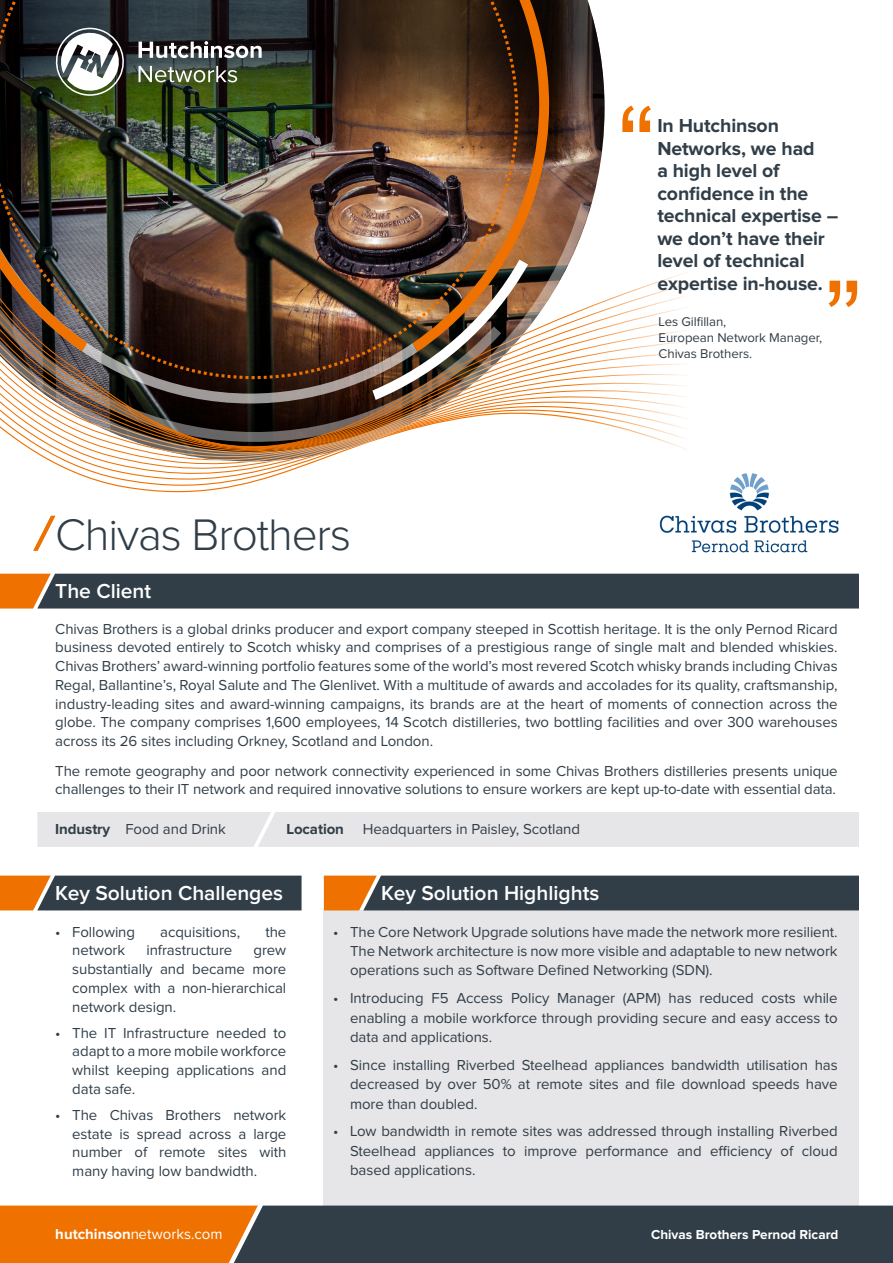
<style>
.page{position:relative;width:893px;height:1263px;background:#fff}
.page>*{position:absolute;margin:0;border:0;box-sizing:border-box;transform-origin:0 0}
.t1{font:300 45.75px "Proxima Nova";letter-spacing:-.025em;color:#313e48}
.t2{font:600 21px "Proxima Nova";color:#fff}
.t3{font:700 19.5px/22.5px "Proxima Nova";letter-spacing:-.005em;color:#313e48}
.t4{font:15px/18.8px "Proxima Nova";letter-spacing:-.005em;color:#313e48;text-align:justify}
.t5{font:15px "Proxima Nova";color:#fff}
.t6{font:700 15px "Proxima Nova";letter-spacing:-.005em;color:#313e48}
.t7{font:700 13.5px "Proxima Nova";color:#fff}
.t8{font:13.2px/16.2px "Proxima Nova";letter-spacing:-.005em;color:#313e48}
.t9{font:12px "Proxima Nova";color:#fff}
.s1{font-weight:700}
</style>
<div class="page">
<svg style="left:549px;top:0;width:56px;height:140px;background:#473a36"></svg>
<svg style="left:249px;top:140px;width:438px;height:310px"></svg>
<img style="left:0;top:204px;width:590px;height:289px">
<img style="left:251px;top:0;width:298px;height:352px">
<img style="left:0;top:114px;width:249px;height:237px">
<div style="left:324px;top:910px;width:535px;height:296px;background:#e6e5e7"></div>
<svg style="left:0;top:875px;width:302px;height:35px;background:#514a43"></svg>
<div style="left:37px;top:812px;width:822px;height:35px;background:#e6e5e7"></div>
<div style="left:0;top:574px;width:859px;height:34px;background:#313e48"></div>
<svg style="left:33px;top:516px;width:22px;height:35px"></svg>
<img style="left:659px;top:473px;width:180px;height:80px">
<svg style="left:0;top:1205px;width:893px;height:58px;background:#674e37"></svg>
<svg style="left:324px;top:875px;width:535px;height:35px;background:#454646"></svg>
<svg style="left:622px;top:106px;width:29px;height:26px"></svg>
<svg style="left:829px;top:281px;width:28px;height:26px"></svg>
<svg style="left:0;top:0;width:520px;height:114px;background:#3f3c2e"></svg>
<p class="t3" style="left:657px;top:115px;width:182px">In Hutchinson<br>Networks, we had<br>a high level of confidence in the technical expertise – we don’t have their level of technical expertise in-house.</p>
<p class="t1" style="left:55px;top:513px;width:297px">Chivas Brothers</p>
<p class="t2" style="left:55px;top:582px;width:97px">The Client</p>
<p class="t8" style="left:659px;top:314px;width:165px">Les Gilfillan,<br>European Network Manager,<br>Chivas Brothers.</p>
<p class="t4" style="left:55px;top:620px;width:784px">Chivas Brothers is a global drinks producer and export company steeped in Scottish heritage. It is the only Pernod Ricard business devoted entirely to Scotch whisky and comprises of a prestigious range of single malt and blended whiskies.<br>Chivas Brothers’ award-winning portfolio features some of the world’s most revered Scotch whisky brands including Chivas Regal, Ballantine’s, Royal Salute and The Glenlivet. With a multitude of awards and accolades for its quality, craftsmanship, industry-leading sites and award-winning campaigns, its brands are at the heart of moments of connection across the globe. The company comprises 1,600 employees, 14 Scotch distilleries, two bottling facilities and over 300 warehouses across its 26 sites including Orkney, Scotland and London.</p>
<p class="t4" style="left:55px;top:762px;width:784px">The remote geography and poor network connectivity experienced in some Chivas Brothers distilleries presents unique challenges to their IT network and required innovative solutions to ensure workers are kept up-to-date with essential data.</p>
<p class="t4" style="left:55px;top:821px;width:172px"><span class="s1">Industry</span> Food and Drink</p>
<p class="t6" style="left:287px;top:822px;width:59px">Location</p>
<p class="t4" style="left:363px;top:821px;width:219px">Headquarters in Paisley, Scotland</p>
<p class="t2" style="left:55px;top:884px;width:229px">Key Solution Challenges</p>
<p class="t4" style="left:55px;top:923px;width:81px">• Following</p>
<p class="t4" style="left:160px;top:923px;width:82px">acquisitions,</p>
<p class="t4" style="left:265px;top:923px;width:22px">the</p>
<p class="t4" style="left:72px;top:942px;width:54px">network</p>
<p class="t4" style="left:146px;top:942px;width:87px">infrastructure</p>
<p class="t4" style="left:72px;top:942px;width:216px;text-indent:181px">grew substantially and became more complex with a non-hierarchical network design.</p>
<p class="t4" style="left:72px;top:1024px;width:216px;text-indent:-17px">• The IT Infrastructure needed to adapt to a more mobile workforce whilst keeping applications and data safe.</p>
<p class="t4" style="left:72px;top:1106px;width:216px;text-indent:-17px">• The Chivas Brothers network estate is spread across a large number of remote sites with many having low bandwidth.</p>
<p class="t2" style="left:381px;top:884px;width:219px">Key Solution Highlights</p>
<p class="t4" style="left:350px;top:923px;width:489px;line-height:19.4px;text-indent:-17px">• The Core Network Upgrade solutions have made the network more resilient.<br>The Network architecture is now more visible and adaptable to new network operations such as Software Defined Networking (SDN).</p>
<p class="t4" style="left:350px;top:989px;width:489px;line-height:19.4px;text-indent:-17px">• Introducing F5 Access Policy Manager (APM) has reduced costs while enabling a mobile workforce through providing secure and easy access to data and applications.</p>
<p class="t4" style="left:350px;top:1056px;width:489px;line-height:19.4px;text-indent:-17px">• Since installing Riverbed Steelhead appliances bandwidth utilisation has decreased by over 50% at remote sites and file download speeds have more than doubled.</p>
<p class="t4" style="left:350px;top:1122px;width:489px;line-height:19.4px;text-indent:-17px">• Low bandwidth in remote sites was addressed through installing Riverbed Steelhead appliances to improve performance and efficiency of cloud based applications.</p>
<p class="t7" style="left:651px;top:1228px;width:189px">Chivas Brothers Pernod Ricard</p>
<p class="t5" style="left:55px;top:1229px;width:169px"><span class="s1">hutchinson</span>networks.com</p>
<p class="t9" style="left:550px;top:1232px;width:290px">Simplify Branch Networking with Cloud-Delivered WAN</p>
</div>
